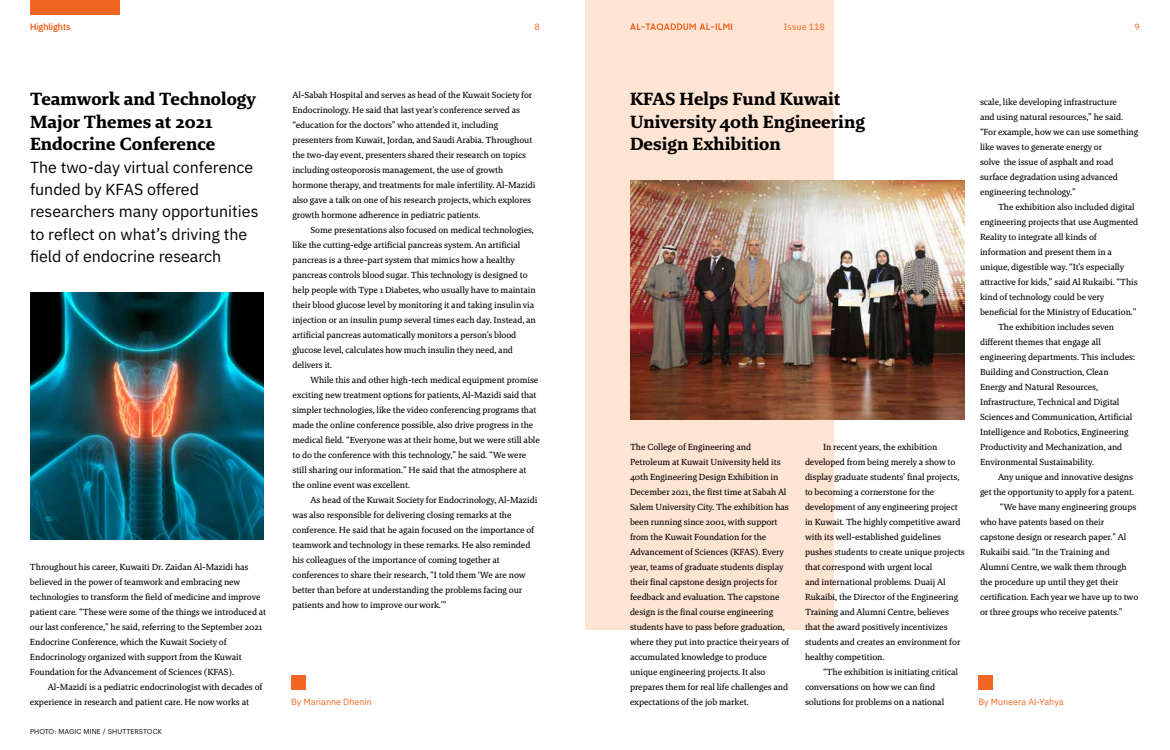
<style>
.page{position:relative;width:1170px;height:750px;background:#fff}
.page>*{position:absolute;margin:0;border:0;box-sizing:border-box;transform-origin:0 0}
.t1{font:700 18px/22.5px "Brando Arabic";color:#000}
.t2{font:16px/22.5px "IBM Plex Sans Arabic";color:#000}
.t3{font:9px/15px "Brando Arabic Text";letter-spacing:-.01em;color:#000}
.t4{font:9px "IBM Plex Sans Arabic";color:#f26522}
.t5{font:7px "Graphik Arabic";letter-spacing:.015em;color:#000}
</style>
<div class="page">
<div style="left:585px;top:0;width:248px;height:630px;background:#fee4d2"></div>
<div style="left:30px;top:0;width:90px;height:15px;background:#f26522"></div>
<svg style="left:630px;top:23px;width:102px;height:8px"></svg>
<div style="left:291px;top:675px;width:15px;height:15px;background:#f26522"></div>
<div style="left:978px;top:675px;width:15px;height:15px;background:#f26522"></div>
<img style="left:30px;top:292px;width:233px;height:248px">
<img style="left:630px;top:180px;width:335px;height:240px">
<p class="t4" style="left:30px;top:22px;width:42px">Highlights</p>
<p class="t4" style="left:535px;top:22px;width:7px">8</p>
<p class="t4" style="left:784px;top:22px;width:43px">Issue 118</p>
<p class="t4" style="left:1135px;top:22px;width:7px">9</p>
<h1 class="t1" style="left:30px;top:88px;width:227px">Teamwork and Technology<br>Major Themes at 2021<br>Endocrine Conference</h1>
<h2 class="t2" style="left:30px;top:156px;width:230px">The two-day virtual conference funded by KFAS offered researchers many opportunities to reflect on what’s driving the field of endocrine research</h2>
<p class="t3" style="left:30px;top:560px;width:238px">Throughout his career, Kuwaiti Dr. Zaidan Al-Mazidi has believed in the power of teamwork and embracing new technologies to transform the field of medicine and improve patient care. “These were some of the things we introduced at our last conference,” he said, referring to the September 2021<br>Endocrine Conference, which the Kuwait Society of Endocrinology organized with support from the Kuwait Foundation for the Advancement of Sciences (KFAS).</p>
<p class="t3" style="left:30px;top:680px;width:234px;text-indent:18px">Al-Mazidi is a pediatric endocrinologist with decades of experience in research and patient care. He now works at</p>
<p class="t5" style="left:30px;top:726px;width:134px">PHOTO: MAGIC MINE / SHUTTERSTOCK</p>
<p class="t3" style="left:292px;top:88px;width:244px">Al-Sabah Hospital and serves as head of the Kuwait Society for Endocrinology. He said that last year’s conference served as “education for the doctors” who attended it, including presenters from Kuwait, Jordan, and Saudi Arabia. Throughout the two-day event, presenters shared their research on topics including osteoporosis management, the use of growth hormone therapy, and treatments for male infertility. Al-Mazidi also gave a talk on one of his research projects, which explores growth hormone adherence in pediatric patients.</p>
<p class="t3" style="left:292px;top:223px;width:245px;text-indent:18px">Some presentations also focused on medical technologies, like the cutting-edge artificial pancreas system. An artificial pancreas is a three-part system that mimics how a healthy pancreas controls blood sugar. This technology is designed to help people with Type 1 Diabetes, who usually have to maintain their blood glucose level by monitoring it and taking insulin via injection or an insulin pump several times each day. Instead, an artificial pancreas automatically monitors a person’s blood glucose level, calculates how much insulin they need, and delivers it.</p>
<p class="t3" style="left:292px;top:373px;width:249px;text-indent:18px">While this and other high-tech medical equipment promise exciting new treatment options for patients, Al-Mazidi said that simpler technologies, like the video conferencing programs that made the online conference possible, also drive progress in the medical field. “Everyone was at their home, but we were still able to do the conference with this technology,” he said. “We were still sharing our information.” He said that the atmosphere at the online event was excellent.</p>
<p class="t3" style="left:292px;top:493px;width:247px;text-indent:18px">As head of the Kuwait Society for Endocrinology, Al-Mazidi was also responsible for delivering closing remarks at the conference. He said that he again focused on the importance of teamwork and technology in these remarks. He also reminded his colleagues of the importance of coming together at conferences to share their research, “I told them ‘We are now better than before at understanding the problems facing our patients and how to improve our work.’”</p>
<h1 class="t1" style="left:630px;top:88px;width:236px">KFAS Helps Fund Kuwait<br>University 40th Engineering<br>Design Exhibition</h1>
<p class="t3" style="left:980px;top:95px;width:160px">scale, like developing infrastructure<br>and using natural resources,” he said. “For example, how we can use something like waves to generate energy or<br>solve the issue of asphalt and road surface degradation using advanced engineering technology.”</p>
<p class="t3" style="left:998px;top:200px;width:138px">The exhibition also included digital</p>
<p class="t3" style="left:980px;top:215px;width:160px">engineering projects that use Augmented</p>
<p class="t3" style="left:980px;top:230px;width:118px">Reality to integrate all kinds of</p>
<p class="t3" style="left:980px;top:245px;width:134px">information and present them in a</p>
<p class="t3" style="left:980px;top:260px;width:146px">unique, digestible way. “It’s especially</p>
<p class="t3" style="left:980px;top:275px;width:159px">attractive for kids,” said Al Rukaibi. “This</p>
<p class="t3" style="left:980px;top:290px;width:126px">kind of technology could be very</p>
<p class="t3" style="left:980px;top:305px;width:158px">beneficial for the Ministry of Education.”</p>
<p class="t3" style="left:998px;top:320px;width:118px">The exhibition includes seven</p>
<p class="t3" style="left:980px;top:335px;width:122px">different themes that engage all</p>
<p class="t3" style="left:980px;top:350px;width:157px">engineering departments. This includes:</p>
<p class="t3" style="left:980px;top:365px;width:130px">Building and Construction, Clean</p>
<p class="t3" style="left:980px;top:380px;width:120px">Energy and Natural Resources,</p>
<p class="t3" style="left:980px;top:395px;width:141px">Infrastructure, Technical and Digital</p>
<p class="t3" style="left:980px;top:410px;width:154px">Sciences and Communication, Artificial</p>
<p class="t3" style="left:980px;top:425px;width:150px">Intelligence and Robotics, ِEngineering</p>
<p class="t3" style="left:980px;top:440px;width:144px">Productivity and Mechanization, and</p>
<p class="t3" style="left:980px;top:455px;width:116px">Environmental Sustainability.</p>
<p class="t3" style="left:998px;top:470px;width:137px">Any unique and innovative designs</p>
<p class="t3" style="left:980px;top:485px;width:156px">get the opportunity to apply for a patent.</p>
<p class="t3" style="left:1000px;top:500px;width:138px">“We have many engineering groups</p>
<p class="t3" style="left:980px;top:515px;width:126px">who have patents based on their</p>
<p class="t3" style="left:980px;top:530px;width:148px">capstone design or research paper.” Al</p>
<p class="t3" style="left:980px;top:545px;width:131px">Rukaibi said. “In the Training and</p>
<p class="t3" style="left:980px;top:560px;width:148px">Alumni Centre, we walk them through</p>
<p class="t3" style="left:980px;top:575px;width:140px">the procedure up until they get their</p>
<p class="t3" style="left:980px;top:590px;width:160px">certification. Each year we have up to two</p>
<p class="t3" style="left:980px;top:605px;width:144px">or three groups who receive patents.”</p>
<p class="t3" style="left:630px;top:440px;width:161px">The College of Engineering and Petroleum at Kuwait University held its 40th Engineering Design Exhibition in December 2021, the first time at Sabah Al Salem University City. The exhibition has been running since 2001, with support from the Kuwait Foundation for the Advancement of Sciences (KFAS). Every year, teams of graduate students display their final capstone design projects for feedback and evaluation. The capstone design is the final course engineering students have to pass before graduation, where they put into practice their years of accumulated knowledge to produce unique engineering projects. It also prepares them for real life challenges and expectations of the job market.</p>
<p class="t3" style="left:805px;top:440px;width:161px;text-indent:18px">In recent years, the exhibition developed from being merely a show to display graduate students’ final projects, to becoming a cornerstone for the development of any engineering project in Kuwait. The highly competitive award with its well-established guidelines pushes students to create unique projects that correspond with urgent local<br>and international problems. Duaij Al Rukaibi, the Director of the Engineering Training and Alumni Centre, believes that the award positively incentivizes students and creates an environment for healthy competition.</p>
<p class="t3" style="left:805px;top:665px;width:155px;text-indent:18px">“The exhibition is initiating critical conversations on how we can find solutions for problems on a national</p>
<p class="t4" style="left:291px;top:697px;width:82px">By Marianne Dhenin</p>
<p class="t4" style="left:978px;top:697px;width:87px">By Muneera Al-Yahya</p>
</div>
